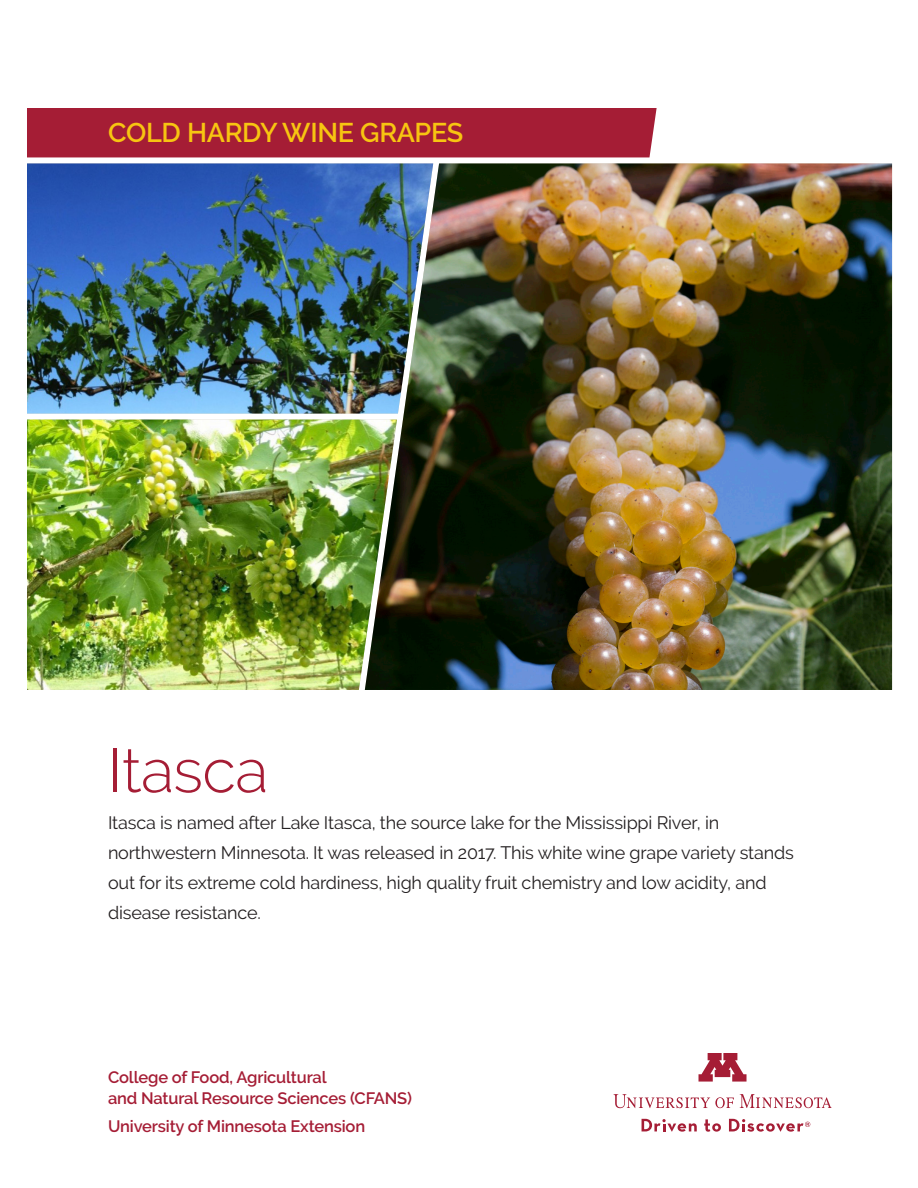
<style>
.page{position:relative;width:918px;height:1188px;background:#fff}
.page>*{position:absolute;margin:0;border:0;box-sizing:border-box;transform-origin:0 0}
.FG_-_Crop_Name{font:300 61.5px "Raleway";letter-spacing:-.01em;color:#a51d35}
.FG_-_Headline{font:600 27px "Raleway";letter-spacing:-.01em;color:#f7c511}
.FG_-_Headline-2{font:18px/30px "Raleway";letter-spacing:-.01em;color:#231f20}
.FG_-_Headline-3{font:600 16.5px/21px "Raleway";letter-spacing:-.01em;color:#a51d35}
</style>
<div class="page">
<img style="left:365px;top:163px;width:527px;height:527px">
<img style="left:27px;top:163px;width:406px;height:251px">
<img style="left:27px;top:420px;width:370px;height:270px">
<div style="left:27px;top:108px;width:630px;height:49px;background:#a51d35"></div>
<svg style="left:740px;top:1094px;width:92px;height:14px"></svg>
<svg style="left:613px;top:1094px;width:121px;height:14px"></svg>
<svg style="left:699px;top:1053px;width:48px;height:29px"></svg>
<svg style="left:642px;top:1119px;width:55px;height:13px"></svg>
<svg style="left:704px;top:1119px;width:17px;height:13px"></svg>
<svg style="left:729px;top:1119px;width:81px;height:13px"></svg>
<p class="FG_-_Headline" style="left:108px;top:117px;width:357px">COLD HARDY WINE GRAPES</p>
<p class="FG_-_Crop_Name" style="left:108px;top:735px;width:162px">Itasca</p>
<p class="FG_-_Headline-2" style="left:108px;top:808px;width:687px">Itasca is named after Lake Itasca, the source lake for the Mississippi River, in northwestern Minnesota. It was released in 2017. This white wine grape variety stands out for its extreme cold hardiness, high quality fruit chemistry and low acidity, and disease resistance.</p>
<p class="FG_-_Headline-3" style="left:108px;top:1067px;width:306px">College of Food, Agricultural<br>and Natural Resource Sciences (CFANS)</p>
<p class="FG_-_Headline-3" style="left:108px;top:1115px;width:259px">University of Minnesota Extension</p>
</div>
